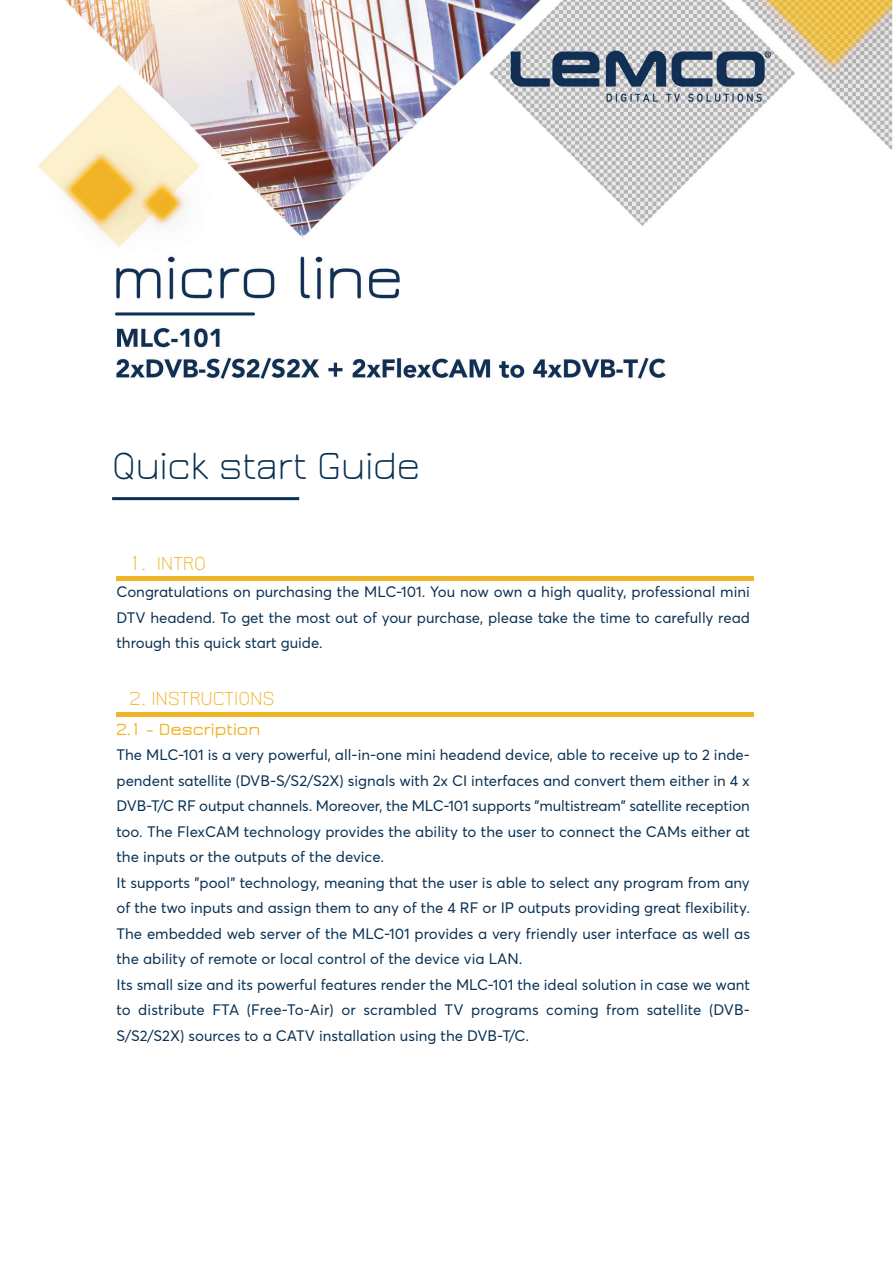
<style>
.page{position:relative;width:893px;height:1263px;background:#fff}
.page>*{position:absolute;margin:0;border:0;box-sizing:border-box;transform-origin:0 0}
.t1{font:300 42px "Jura";color:#093153}
.t2{font:300 21px "Jura";color:#f0b428}
.t3{font:600 18px "Jura";color:#f0b428}
.t4{font:15px/25.5px "Averta";color:#093153;text-align:justify}
</style>
<div class="page">
<img style="left:38px;top:0;width:855px;height:717px">
<hr style="left:117px;top:576px;width:637px;height:4px;background:#f0b428">
<hr style="left:117px;top:713px;width:637px;height:4px;background:#f0b428">
<hr style="left:112px;top:497px;width:187px;height:3px;background:#093153">
<p class="t1" style="left:112px;top:440px;width:310px">Quick start Guide</p>
<p class="t2" style="left:129px;top:550px;width:78px">1. INTRO</p>
<p class="t4" style="left:117px;top:580px;width:635px">Congratulations on purchasing the MLC-101. You now own a high quality, professional mini DTV headend. To get the most out of your purchase, please take the time to carefully read through this quick start guide.</p>
<p class="t2" style="left:129px;top:685px;width:147px">2. INSTRUCTIONS</p>
<p class="t3" style="left:117px;top:718px;width:145px">2.1 - Description</p>
<p class="t4" style="left:117px;top:744px;width:635px">The MLC-101 is a very powerful, all-in-one mini headend device, able to receive up to 2 inde&shy;pendent satellite (DVB-S/S2/S2X) signals with 2x CI interfaces and convert them either in 4 x DVB-T/C RF output channels. Moreover, the MLC-101 supports "multistream" satellite reception too. The FlexCAM technology provides the ability to the user to connect the CAMs either at the inputs or the outputs of the device.</p>
<p class="t4" style="left:117px;top:871px;width:635px">It supports "pool" technology, meaning that the user is able to select any program from any of the two inputs and assign them to any of the 4 RF or IP outputs providing great flexibility.</p>
<p class="t4" style="left:117px;top:922px;width:635px">The embedded web server of the MLC-101 provides a very friendly user interface as well as the ability of remote or local control of the device via LAN.</p>
<p class="t4" style="left:117px;top:973px;width:635px">Its small size and its powerful features render the MLC-101 the ideal solution in case we want to distribute FTA (Free-To-Air) or scrambled TV programs coming from satellite (DVB-S/S2/S2X) sources to a CATV installation using the DVB-T/C.</p>
</div>
